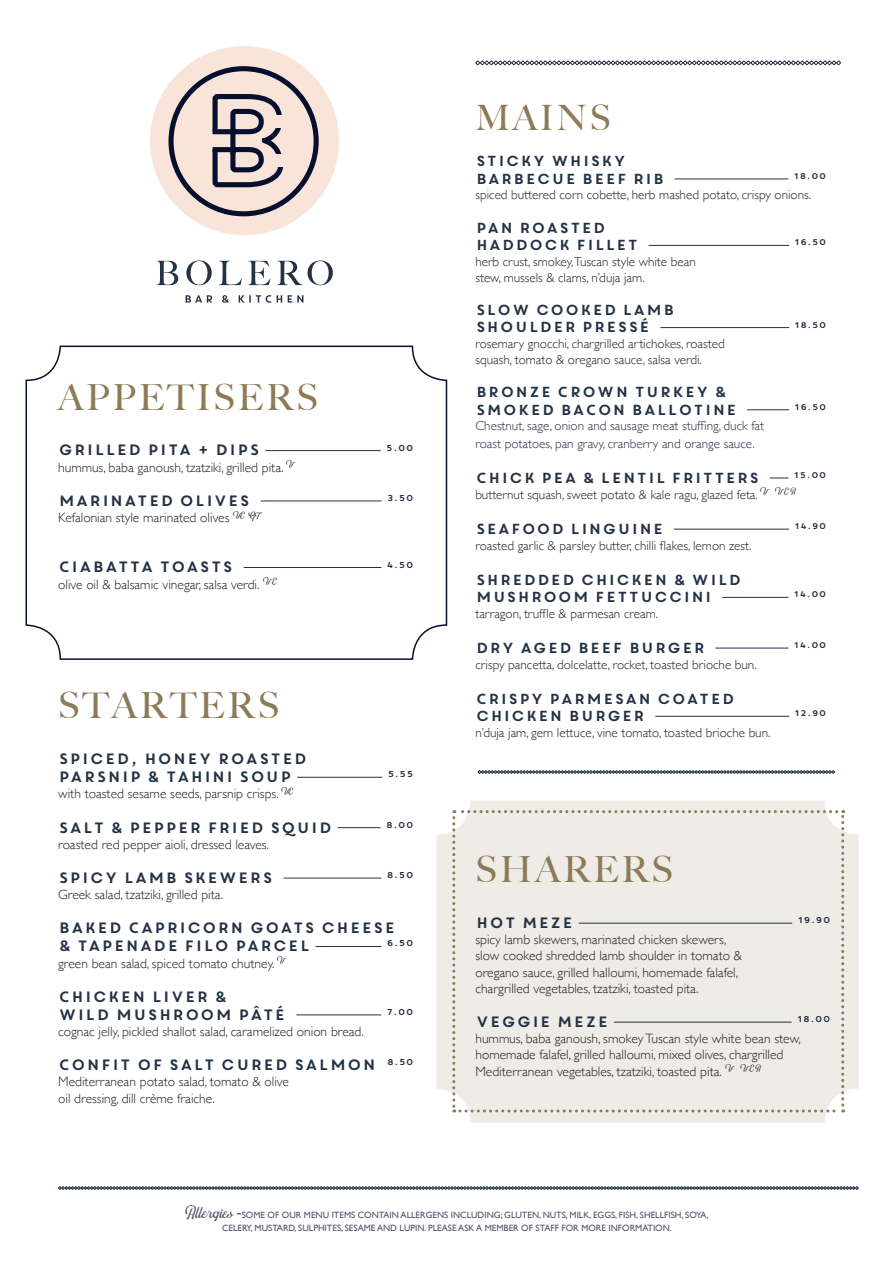
<style>
.page{position:relative;width:893px;height:1263px;background:#fff}
.page>*{position:absolute;margin:0;border:0;box-sizing:border-box;transform-origin:0 0}
.t1{font:500 36px "Big Caslon";letter-spacing:.075em;color:#8d7a58}
.t2{font:500 34.95px "Big Caslon";letter-spacing:.075em;color:#8d7a58}
.t3{font:15px/18px "Core Circus";color:#243246}
.t4{font:14.55px/17.5px "Core Circus";color:#243246}
.t5{font:300 13.5px/16.2px "Gill Sans";color:#231f20}
.t6{font:300 13.05px/15.8px "Gill Sans";color:#231f20}
.t7{font:300 13.05px/17.5px "Gill Sans";color:#243246}
.t8{font:9.15px/12.8px "Gill Sans";color:#4d546b;text-align:center}
.t9{font:8.55px "Core Circus";color:#243246}
.t10{font:8.4px "Core Circus";color:#243246}
.s1{font-family:"Bouchers Script";font-size:15.6px}
</style>
<div class="page">
<div style="left:26px;top:346px;width:421px;height:314px;border:2px solid #070f2f;border-radius:34px"></div>
<div style="left:436px;top:800px;width:423px;height:323px;background:#efece7;border-radius:34px"></div>
<svg style="left:452px;top:810px;width:392px;height:302px"></svg>
<svg style="left:475px;top:60px;width:366px;height:5px"></svg>
<hr style="left:265px;top:450px;width:116px;height:1px;background:#243246">
<hr style="left:261px;top:501px;width:121px;height:1px;background:#243246">
<hr style="left:244px;top:567px;width:137px;height:1px;background:#243246">
<hr style="left:297px;top:777px;width:85px;height:1px;background:#243246">
<hr style="left:338px;top:827px;width:43px;height:1px;background:#243246">
<hr style="left:284px;top:878px;width:97px;height:1px;background:#243246">
<hr style="left:316px;top:946px;width:65px;height:1px;background:#243246">
<hr style="left:296px;top:1015px;width:85px;height:1px;background:#243246">
<hr style="left:675px;top:179px;width:113px;height:1px;background:#243246">
<hr style="left:649px;top:245px;width:140px;height:1px;background:#243246">
<hr style="left:660px;top:327px;width:129px;height:1px;background:#243246">
<hr style="left:747px;top:409px;width:42px;height:1px;background:#243246">
<svg style="left:770px;top:478px;width:18px;height:1px"></svg>
<hr style="left:674px;top:529px;width:115px;height:1px;background:#243246">
<hr style="left:722px;top:597px;width:66px;height:1px;background:#243246">
<hr style="left:715px;top:648px;width:73px;height:1px;background:#243246">
<hr style="left:655px;top:716px;width:134px;height:1px;background:#243246">
<hr style="left:579px;top:923px;width:213px;height:1px;background:#243246">
<hr style="left:614px;top:1022px;width:178px;height:1px;background:#243246">
<svg style="left:478px;top:770px;width:357px;height:4px"></svg>
<svg style="left:58px;top:1186px;width:801px;height:4px;background:#767f8b"></svg>
<svg style="left:186px;top:295px;width:117px;height:8px"></svg>
<svg style="left:157px;top:260px;width:176px;height:25px"></svg>
<div style="left:150px;top:46px;width:189px;height:189px;background:#f9e4d9;border-radius:50%"></div>
<div style="left:168px;top:66px;width:151px;height:150px;border:5px solid #070f2f;border-radius:50%"></div>
<svg style="left:212px;top:94px;width:72px;height:94px"></svg>
<div style="left:270px;top:115px;width:17px;height:13px;background:#f9e4d9"></div>
<div style="left:270px;top:154px;width:17px;height:13px;background:#f9e4d9"></div>
<p class="t2" style="left:475px;top:89px;width:137px">MAINS</p>
<p class="t4" style="left:475px;top:152px;width:191px">STICKY WHISKY<br>BARBECUE BEEF RIB</p>
<p class="t10" style="left:793px;top:170px;width:35px">18.00</p>
<p class="t6" style="left:475px;top:187px;width:337px">spiced buttered corn cobette, herb mashed potato, crispy onions.</p>
<p class="t4" style="left:475px;top:218px;width:165px">PAN ROASTED<br>HADDOCK FILLET</p>
<p class="t10" style="left:794px;top:237px;width:34px">16.50</p>
<p class="t1" style="left:58px;top:367px;width:261px">APPETISERS</p>
<p class="t3" style="left:58px;top:441px;width:203px">GRILLED PITA + DIPS</p>
<p class="t9" style="left:386px;top:442px;width:29px">5.00</p>
<p class="t5" style="left:58px;top:458px;width:236px">hummus, baba ganoush, tzatziki, grilled pita. <sup>V</sup></p>
<p class="t3" style="left:58px;top:491px;width:194px">MARINATED OLIVES</p>
<p class="t9" style="left:387px;top:492px;width:29px">3.50</p>
<p class="t5" style="left:58px;top:509px;width:203px">Kefalonian style marinated olives <sup>VE</sup> <sup>GF</sup></p>
<p class="t3" style="left:58px;top:557px;width:177px">CIABATTA TOASTS</p>
<p class="t9" style="left:387px;top:559px;width:29px">4.50</p>
<p class="t5" style="left:58px;top:575px;width:220px">olive oil &amp; balsamic vinegar, salsa verdi. <sup>V</sup> <sup>E</sup></p>
<p class="t1" style="left:58px;top:676px;width:223px">STARTERS</p>
<p class="t3" style="left:58px;top:749px;width:251px">SPICED, HONEY ROASTED<br>PARSNIP &amp; TAHINI SOUP</p>
<p class="t9" style="left:387px;top:768px;width:28px">5.55</p>
<p class="t5" style="left:58px;top:785px;width:236px">with toasted sesame seeds, parsnip crisps. <sup>VE</sup></p>
<p class="t3" style="left:58px;top:818px;width:276px">SALT &amp; PEPPER FRIED SQUID</p>
<p class="t9" style="left:386px;top:819px;width:30px">8.00</p>
<p class="t5" style="left:58px;top:836px;width:212px">roasted red pepper aioli, dressed leaves.</p>
<p class="t3" style="left:58px;top:868px;width:217px">SPICY LAMB SKEWERS</p>
<p class="t9" style="left:386px;top:869px;width:29px">8.50</p>
<p class="t5" style="left:58px;top:886px;width:166px">Greek salad, tzatziki, grilled pita.</p>
<p class="t3" style="left:58px;top:918px;width:339px">BAKED CAPRICORN GOATS CHEESE &amp; TAPENADE FILO PARCEL</p>
<p class="t9" style="left:386px;top:938px;width:29px">6.50</p>
<p class="t5" style="left:58px;top:954px;width:227px">green bean salad, spiced tomato chutney. <sup>V</sup></p>
<p class="t3" style="left:58px;top:987px;width:229px">CHICKEN LIVER &amp;<br>WILD MUSHROOM PÂTÉ</p>
<p class="t9" style="left:386px;top:1006px;width:29px">7.00</p>
<p class="t5" style="left:58px;top:1023px;width:307px">cognac jelly, pickled shallot salad, caramelized onion bread.</p>
<p class="t3" style="left:58px;top:1055px;width:357px">CONFIT OF SALT CURED SALMON <sup>8.50</sup></p>
<p class="t5" style="left:58px;top:1073px;width:232px">Mediterranean potato salad, tomato &amp; olive oil dressing, dill crème fraiche.</p>
<p class="t6" style="left:475px;top:253px;width:222px">herb crust, smokey,Tuscan style white bean stew, mussels &amp; clams, n’duja jam.</p>
<p class="t4" style="left:475px;top:300px;width:201px">SLOW COOKED LAMB<br>SHOULDER PRESSÉ</p>
<p class="t6" style="left:475px;top:335px;width:251px">rosemary gnocchi, chargrilled artichokes, roasted squash, tomato &amp; oregano sauce, salsa verdi.</p>
<p class="t4" style="left:475px;top:382px;width:263px">BRONZE CROWN TURKEY &amp;<br>SMOKED BACON BALLOTINE</p>
<p class="t10" style="left:794px;top:319px;width:34px">18.50</p>
<p class="t10" style="left:794px;top:401px;width:34px">16.50</p>
<p class="t7" style="left:475px;top:417px;width:290px">Chestnut, sage, onion and sausage meat stuffing, duck fat roast potatoes, pan gravy, cranberry and orange sauce.</p>
<p class="t4" style="left:475px;top:468px;width:286px">CHICK PEA &amp; LENTIL FRITTERS</p>
<p class="t10" style="left:793px;top:469px;width:35px">15.00</p>
<p class="t6" style="left:475px;top:486px;width:321px">butternut squash, sweet potato &amp; kale ragu, glazed feta. <sup>V</sup> <sup>V</sup> <sup>E</sup> <sup>A</sup></p>
<p class="t4" style="left:475px;top:519px;width:190px">SEAFOOD LINGUINE</p>
<p class="t10" style="left:794px;top:520px;width:34px">14.90</p>
<p class="t6" style="left:475px;top:537px;width:277px">roasted garlic &amp; parsley butter, chilli flakes, lemon zest.</p>
<p class="t4" style="left:475px;top:570px;width:268px">SHREDDED CHICKEN &amp; WILD<br>MUSHROOM FETTUCCINI</p>
<p class="t10" style="left:793px;top:589px;width:35px">14.00</p>
<p class="t6" style="left:475px;top:605px;width:184px">tarragon, truffle &amp; parmesan cream.</p>
<p class="t4" style="left:475px;top:638px;width:231px">DRY AGED BEEF BURGER</p>
<p class="t10" style="left:793px;top:639px;width:35px">14.00</p>
<p class="t6" style="left:475px;top:656px;width:283px">crispy pancetta, dolcelatte, rocket, toasted brioche bun.</p>
<p class="t4" style="left:475px;top:689px;width:261px">CRISPY PARMESAN COATED<br>CHICKEN BURGER</p>
<p class="t10" style="left:794px;top:708px;width:34px">12.90</p>
<p class="t6" style="left:475px;top:724px;width:296px">n’duja jam, gem lettuce, vine tomato, toasted brioche bun.</p>
<p class="t1" style="left:475px;top:840px;width:199px">SHARERS</p>
<p class="t3" style="left:475px;top:913px;width:100px">HOT MEZE</p>
<p class="t9" style="left:797px;top:914px;width:35px">19.90</p>
<p class="t5" style="left:475px;top:931px;width:268px">spicy lamb skewers, marinated chicken skewers, slow cooked shredded lamb shoulder in tomato &amp; oregano sauce, grilled halloumi, homemade falafel, chargrilled vegetables, tzatziki, toasted pita.</p>
<p class="t3" style="left:475px;top:1012px;width:135px">VEGGIE MEZE</p>
<p class="t9" style="left:797px;top:1013px;width:36px">18.00</p>
<p class="t5" style="left:475px;top:1030px;width:327px">hummus, baba ganoush, smokey Tuscan style white bean stew, homemade falafel, grilled halloumi, mixed olives, chargrilled<br>Mediterranean vegetables, tzatziki, toasted pita. <sup>V</sup> <sup>V</sup> <sup>E</sup> <sup>A</sup></p>
<p class="t8" style="left:185px;top:1209px;width:525px"><span class="s1">Allergies -</span> SOME OF OUR MENU ITEMS CONTAIN ALLERGENS INCLUDING; GLUTEN, NUTS, MILK, EGGS, FISH, SHELLFISH, SOYA,<br>CELERY, MUSTARD, SULPHITES, SESAME AND LUPIN. PLEASE ASK A MEMBER OF STAFF FOR MORE INFORMATION.</p>
</div>
